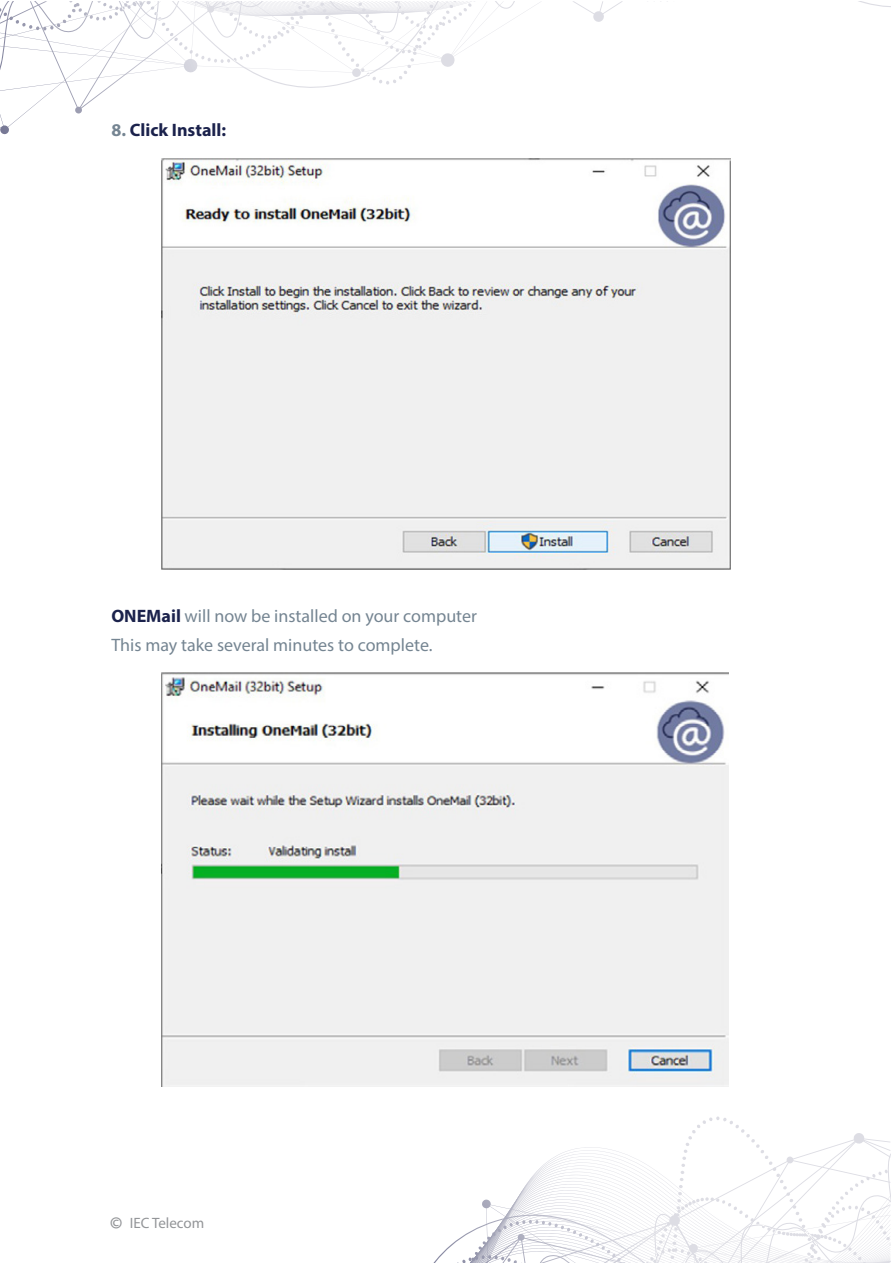
<style>
.page{position:relative;width:893px;height:1263px;background:#fff}
.page>*{position:absolute;margin:0;border:0;box-sizing:border-box;transform-origin:0 0}
.t1{font:18px/29.1px "Myriad Pro";color:#758592}
.t2{font:700 18px "Myriad Pro";color:#1b224c}
.t3{font:15px "Myriad Pro";color:#939598}
.s1{color:#758592}
.s2{font-weight:700;color:#1b224c}
.s3{font-weight:700;font-size:18px}
</style>
<div class="page">
<svg style="left:573px;top:1px;width:50px;height:21px"></svg>
<svg style="left:0;top:125px;width:9px;height:9px"></svg>
<svg style="left:0;top:1px;width:540px;height:113px"></svg>
<svg style="left:457px;top:1116px;width:433px;height:147px"></svg>
<svg style="left:487px;top:1147px;width:403px;height:116px"></svg>
<img style="left:161px;top:672px;width:567px;height:414px">
<img style="left:161px;top:159px;width:569px;height:410px">
<p class="t2" style="left:111px;top:118px;width:116px"><span class="s1">8.</span> Click Install:</p>
<p class="t1" style="left:111px;top:601px;width:367px"><span class="s2">ONEMail</span> will now be installed on your computer<br>This may take several minutes to complete.</p>
<p class="t3" style="left:110px;top:1213px;width:96px"><span class="s3">©</span> IEC Telecom</p>
</div>
